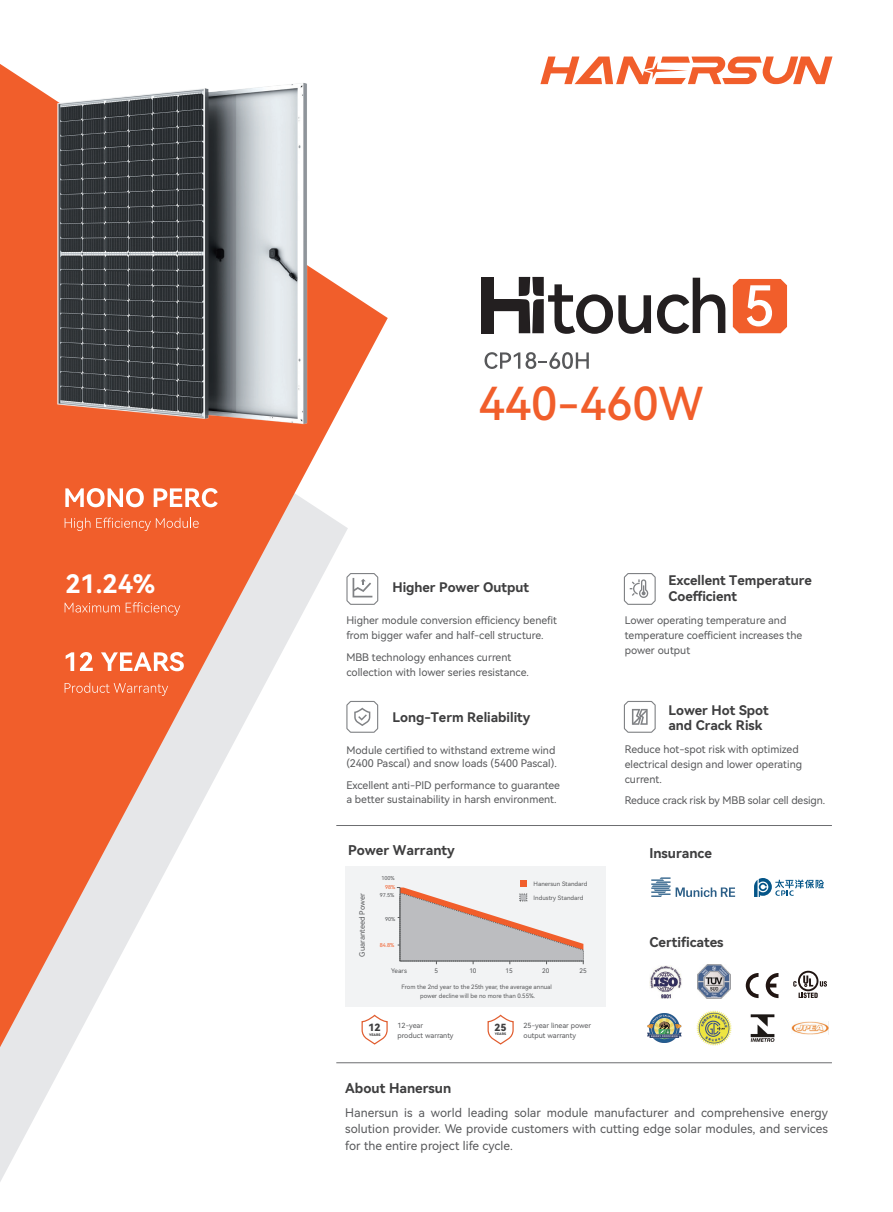
<style>
.page{position:relative;width:893px;height:1212px;background:#fff}
.page>*{position:absolute;margin:0;border:0;box-sizing:border-box;transform-origin:0 0}
.t1{font:45.45px "Harmony OS Sans SC Medium";color:#f15e2b}
.t2{font:25.35px "Harmony OS Sans SC Bold";color:#fff}
.t3{font:13.5px "Harmony OS Sans SC Bold";color:#3e3e3f}
.t4{font:13.2px/15px "Harmony OS Sans SC Bold";color:#3e3e3f}
.t5{font:12px/16.5px "Harmony OS Sans SC";letter-spacing:.005em;color:#57585a;text-align:justify}
.t6{font:10.5px/14.7px "Harmony OS Sans SC";color:#57585a}
.t7{font:10.05px "Harmony OS Sans SC Black";color:#3e3e3f}
.t8{font:9.9px "Harmony OS Sans SC Black";color:#3e3e3f}
.t9{font:7.35px "Harmony OS Sans SC";color:#57585a}
.t10{font:7.05px/9.9px "Harmony OS Sans SC";color:#57585a}
.t11{font:6.3px "Harmony OS Sans SC";letter-spacing:.005em;color:#57585a}
.t12{font:6px/9px "Harmony OS Sans SC";color:#57585a;text-align:center}
.t13{font:5.4px "Harmony OS Sans SC";color:#57585a}
.t14{font:5.4px "Harmony OS Sans SC";color:#f15e2b}
.t15{font:3.45px "Harmony OS Sans SC Black";color:#3e3e3f}
.t16{font:3.3px "Harmony OS Sans SC Black";color:#3e3e3f}
</style>
<div class="page">
<svg style="left:0;top:1047px;width:348px;height:135px"></svg>
<svg style="left:0;top:64px;width:388px;height:983px"></svg>
<svg style="left:540px;top:57px;width:292px;height:27px"></svg>
<svg style="left:657px;top:278px;width:68px;height:56px"></svg>
<svg style="left:733px;top:279px;width:54px;height:54px"></svg>
<div style="left:481px;top:277px;width:12px;height:56px;background:#231f20"></div>
<svg style="left:489px;top:277px;width:162px;height:57px"></svg>
<svg style="left:484px;top:352px;width:105px;height:17px"></svg>
<svg style="left:65px;top:488px;width:79px;height:19px"></svg>
<svg style="left:154px;top:488px;width:64px;height:19px"></svg>
<svg style="left:66px;top:652px;width:8px;height:19px"></svg>
<svg style="left:80px;top:652px;width:13px;height:19px"></svg>
<svg style="left:101px;top:652px;width:83px;height:19px"></svg>
<svg style="left:65px;top:603px;width:55px;height:9px"></svg>
<svg style="left:126px;top:602px;width:54px;height:14px"></svg>
<svg style="left:65px;top:518px;width:25px;height:13px"></svg>
<svg style="left:96px;top:518px;width:103px;height:13px"></svg>
<svg style="left:65px;top:683px;width:103px;height:13px"></svg>
<img style="left:28px;top:66px;width:316px;height:379px">
<svg style="left:345px;top:572px;width:34px;height:34px"></svg>
<svg style="left:623px;top:573px;width:33px;height:32px"></svg>
<svg style="left:345px;top:700px;width:34px;height:34px"></svg>
<svg style="left:623px;top:700px;width:33px;height:33px"></svg>
<svg style="left:361px;top:1014px;width:27px;height:31px"></svg>
<svg style="left:487px;top:1014px;width:27px;height:31px"></svg>
<div style="left:345px;top:866px;width:261px;height:140px;background:#f2f3f4"></div>
<div style="left:520px;top:880px;width:7px;height:7px;background:#f15e2b"></div>
<hr style="left:336px;top:1062px;width:496px;height:1px;background:#6c6d70">
<hr style="left:336px;top:825px;width:496px;height:1px;background:#6c6d70">
<svg style="left:397px;top:887px;width:187px;height:77px"></svg>
<svg style="left:754px;top:878px;width:70px;height:19px"></svg>
<svg style="left:651px;top:877px;width:84px;height:20px"></svg>
<img style="left:697px;top:965px;width:34px;height:33px">
<img style="left:650px;top:965px;width:32px;height:33px">
<svg style="left:746px;top:973px;width:12px;height:25px"></svg>
<svg style="left:766px;top:973px;width:12px;height:25px"></svg>
<svg style="left:793px;top:971px;width:34px;height:27px"></svg>
<img style="left:697px;top:1011px;width:34px;height:34px">
<img style="left:792px;top:1022px;width:36px;height:12px">
<img style="left:648px;top:1013px;width:34px;height:30px">
<img style="left:750px;top:1014px;width:25px;height:28px">
<h2 class="t2" style="left:65px;top:566px;width:91px">21.24%</h2>
<h1 class="t1" style="left:479px;top:372px;width:226px">440-460W</h1>
<p class="t4" style="left:392px;top:579px;width:138px">Higher Power Output</p>
<p class="t6" style="left:346px;top:613px;width:212px">Higher module conversion efficiency benefit from bigger wafer and half-cell structure.</p>
<p class="t6" style="left:346px;top:649px;width:184px">MBB technology enhances current collection with lower series resistance.</p>
<p class="t4" style="left:392px;top:709px;width:140px">Long-Term Reliability</p>
<p class="t6" style="left:346px;top:743px;width:212px;line-height:13.2px">Module certified to withstand extreme wind (2400 Pascal) and snow loads (5400 Pascal).</p>
<p class="t6" style="left:346px;top:777px;width:215px">Excellent anti-PID performance to guarantee a better sustainability in harsh environment.</p>
<p class="t3" style="left:348px;top:840px;width:108px">Power Warranty</p>
<p class="t9" style="left:357px;top:956px;width:65px;rotate:-90deg">Guaranteed Power</p>
<p class="t13" style="left:381px;top:874px;width:15px">100%</p>
<p class="t14" style="left:385px;top:883px;width:12px">98%</p>
<p class="t13" style="left:380px;top:891px;width:16px">97.5%</p>
<p class="t13" style="left:385px;top:915px;width:12px">90%</p>
<p class="t14" style="left:380px;top:941px;width:16px">84.8%</p>
<p class="t12" style="left:533px;top:879px;width:55px">Hanersun Standard</p>
<p class="t12" style="left:533px;top:893px;width:51px">Industry Standard</p>
<p class="t7" style="left:368px;top:1020px;width:14px">12</p>
<p class="t15" style="left:369px;top:1032px;width:13px">YEARS</p>
<p class="t11" style="left:391px;top:966px;width:17px">Years</p>
<p class="t11" style="left:434px;top:966px;width:5px">5</p>
<p class="t11" style="left:469px;top:966px;width:9px">10</p>
<p class="t11" style="left:505px;top:966px;width:9px">15</p>
<p class="t11" style="left:542px;top:966px;width:9px">20</p>
<p class="t11" style="left:579px;top:966px;width:9px">25</p>
<p class="t12" style="left:402px;top:982px;width:152px">From the 2nd year to the 25th year, the average annual power decline will be no more than 0.55%.</p>
<p class="t10" style="left:398px;top:1020px;width:58px">12-year<br>product warranty</p>
<p class="t10" style="left:524px;top:1020px;width:69px">25-year linear power output warranty</p>
<p class="t8" style="left:495px;top:1021px;width:14px">25</p>
<p class="t16" style="left:495px;top:1032px;width:13px">YEARS</p>
<p class="t4" style="left:668px;top:572px;width:145px;line-height:15.9px">Excellent Temperature<br>Coefficient</p>
<p class="t6" style="left:625px;top:613px;width:179px">Lower operating temperature and temperature coefficient increases the power output</p>
<p class="t4" style="left:668px;top:702px;width:102px">Lower Hot Spot and Crack Risk</p>
<p class="t6" style="left:625px;top:742px;width:179px">Reduce hot-spot risk with optimized electrical design and lower operating current.</p>
<p class="t6" style="left:625px;top:793px;width:202px">Reduce crack risk by MBB solar cell design.</p>
<p class="t3" style="left:649px;top:844px;width:64px">Insurance</p>
<p class="t3" style="left:649px;top:933px;width:76px">Certificates</p>
<p class="t3" style="left:345px;top:1079px;width:108px">About Hanersun</p>
<p class="t5" style="left:345px;top:1104px;width:484px">Hanersun is a world leading solar module manufacturer and comprehensive energy solution provider. We provide customers with cutting edge solar modules, and services for the entire project life cycle.</p>
</div>
